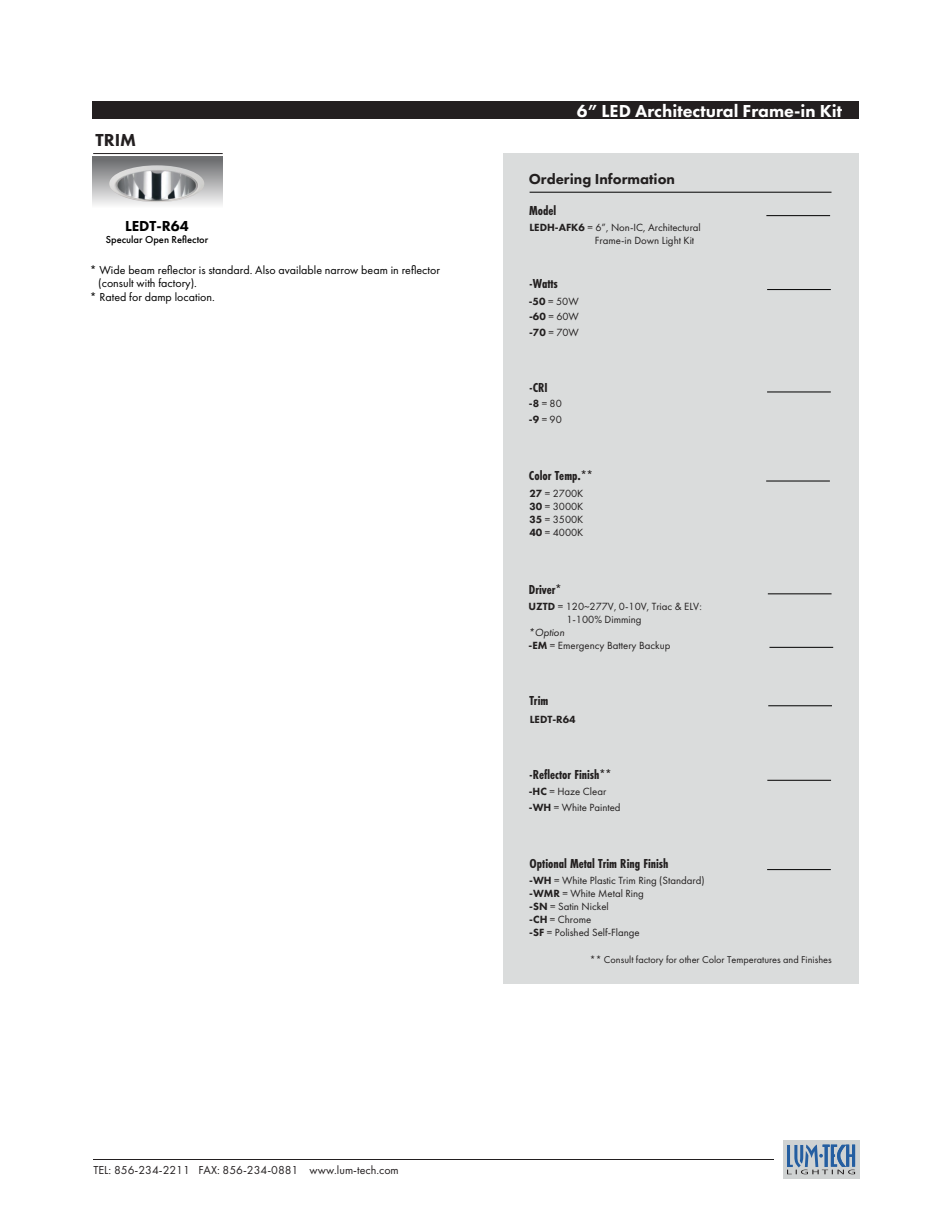
<style>
.page{position:relative;width:945px;height:1217px;background:#fff}
.page>*{position:absolute;margin:0;border:0;box-sizing:border-box;transform-origin:0 0}
.t1{font:800 18px "Futura PT";color:#fff}
.t2{font:800 18px "Futura PT";color:#231f20}
.t3{font:800 15px "Futura PT";color:#221f1f}
.t4{font:800 15px "Futura PT";color:#000}
.t5{font:700 13.5px "Futura PT Cond";color:#221f1f}
.t6{font:12px "Futura PT";color:#000}
.t7{font:12px "Futura PT";color:#231f20}
.t8{font:10.8px/12.9px "Futura PT";color:#221f1f}
.t9{font:800 10.8px "Futura PT";color:#221f1f}
.t10{font:italic 10.8px "Futura PT";color:#221f1f}
.t11{font:500 10.5px "Futura PT";color:#000}
.t12{font:10.2px "Futura PT";color:#221f1f}
.s1{font-weight:800}
</style>
<div class="page">
<div style="left:93px;top:102px;width:765px;height:17px;background:#231f20"></div>
<div style="left:93px;top:156px;width:129px;height:53px;background:linear-gradient(to bottom,#636466,#fffeff)"></div>
<hr style="left:93px;top:153px;width:130px;height:1px;background:#231f20">
<img style="left:109px;top:165px;width:95px;height:37px">
<hr style="left:93px;top:1159px;width:681px;height:1px;background:#231f20">
<div style="left:782px;top:1140px;width:77px;height:38px;background:#cfd2d2"></div>
<svg style="left:787px;top:1144px;width:67px;height:30px"></svg>
<div style="left:503px;top:153px;width:355px;height:831px;background:#dadcdc"></div>
<hr style="left:529px;top:192px;width:302px;height:1px;background:#000">
<hr style="left:766px;top:215px;width:63px;height:1px;background:#000">
<hr style="left:766px;top:289px;width:64px;height:1px;background:#000">
<hr style="left:766px;top:391px;width:64px;height:1px;background:#000">
<hr style="left:767px;top:593px;width:64px;height:1px;background:#000">
<hr style="left:767px;top:780px;width:63px;height:1px;background:#000">
<hr style="left:766px;top:869px;width:64px;height:1px;background:#000">
<hr style="left:766px;top:480px;width:63px;height:1px;background:#000">
<hr style="left:768px;top:705px;width:63px;height:1px;background:#000">
<hr style="left:769px;top:647px;width:63px;height:1px;background:#000">
<p class="t2" style="left:95px;top:129px;width:42px">TRIM</p>
<p class="t4" style="left:125px;top:216px;width:65px">LEDT-R64</p>
<p class="t11" style="left:106px;top:233px;width:104px">Specular Open Reflector</p>
<p class="t6" style="left:90px;top:262px;width:351px">* Wide beam reflector is standard. Also available narrow beam in reflector</p>
<p class="t6" style="left:98px;top:276px;width:100px">(consult with factory).</p>
<p class="t6" style="left:90px;top:289px;width:126px">* Rated for damp location.</p>
<p class="t7" style="left:93px;top:1162px;width:307px">TEL: 856-234-2211 FAX: 856-234-0881 www.lum-tech.com</p>
<p class="t1" style="left:576px;top:99px;width:267px">6” LED Architectural Frame-in Kit</p>
<p class="t3" style="left:528px;top:170px;width:148px">Ordering Information</p>
<p class="t5" style="left:529px;top:202px;width:29px">Model</p>
<p class="t8" style="left:594px;top:221px;width:107px;text-indent:-65px"><span class="s1">LEDH-AFK6</span> = 6”, Non-IC, Architectural<br>Frame-in Down Light Kit</p>
<p class="t5" style="left:529px;top:276px;width:30px">-Watts</p>
<p class="t8" style="left:528px;top:295px;width:51px"><span class="s1">-50</span> = 50W</p>
<p class="t8" style="left:529px;top:310px;width:51px"><span class="s1">-60</span> = 60W</p>
<p class="t8" style="left:529px;top:326px;width:51px"><span class="s1">-70</span> = 70W</p>
<p class="t5" style="left:529px;top:379px;width:20px">-CRI</p>
<p class="t8" style="left:528px;top:395px;width:35px;line-height:16px"><span class="s1">-8</span> = 80 <span class="s1">-9</span> = 90</p>
<p class="t5" style="left:528px;top:467px;width:65px">Color Temp.**</p>
<p class="t8" style="left:529px;top:487px;width:56px;text-align:justify"><span class="s1">27</span> = 2700K <span class="s1">30</span> = 3000K <span class="s1">35</span> = 3500K <span class="s1">40</span> = 4000K</p>
<p class="t5" style="left:528px;top:581px;width:34px">Driver*</p>
<p class="t8" style="left:528px;top:600px;width:175px"><span class="s1">UZTD</span> = 120~277V, 0-10V, Triac &amp; ELV:</p>
<p class="t8" style="left:566px;top:613px;width:77px">1-100% Dimming</p>
<p class="t10" style="left:528px;top:626px;width:37px">*Option</p>
<p class="t8" style="left:528px;top:639px;width:143px"><span class="s1">-EM</span> = Emergency Battery Backup</p>
<p class="t5" style="left:529px;top:693px;width:20px">Trim</p>
<p class="t9" style="left:529px;top:712px;width:47px">LEDT-R64</p>
<p class="t5" style="left:529px;top:767px;width:84px">-Reflector Finish**</p>
<p class="t8" style="left:528px;top:783px;width:93px;line-height:16px"><span class="s1">-HC</span> = Haze Clear <span class="s1">-WH</span> = White Painted</p>
<p class="t5" style="left:529px;top:855px;width:140px">Optional Metal Trim Ring Finish</p>
<p class="t8" style="left:529px;top:873px;width:177px"><span class="s1">-WH</span> = White Plastic Trim Ring (Standard) <span class="s1">-WMR</span> = White Metal Ring<br><span class="s1">-SN</span> = Satin Nickel<br><span class="s1">-CH</span> = Chrome<br><span class="s1">-SF</span> = Polished Self-Flange</p>
<p class="t12" style="left:589px;top:953px;width:243px">** Consult factory for other Color Temperatures and Finishes</p>
</div>
